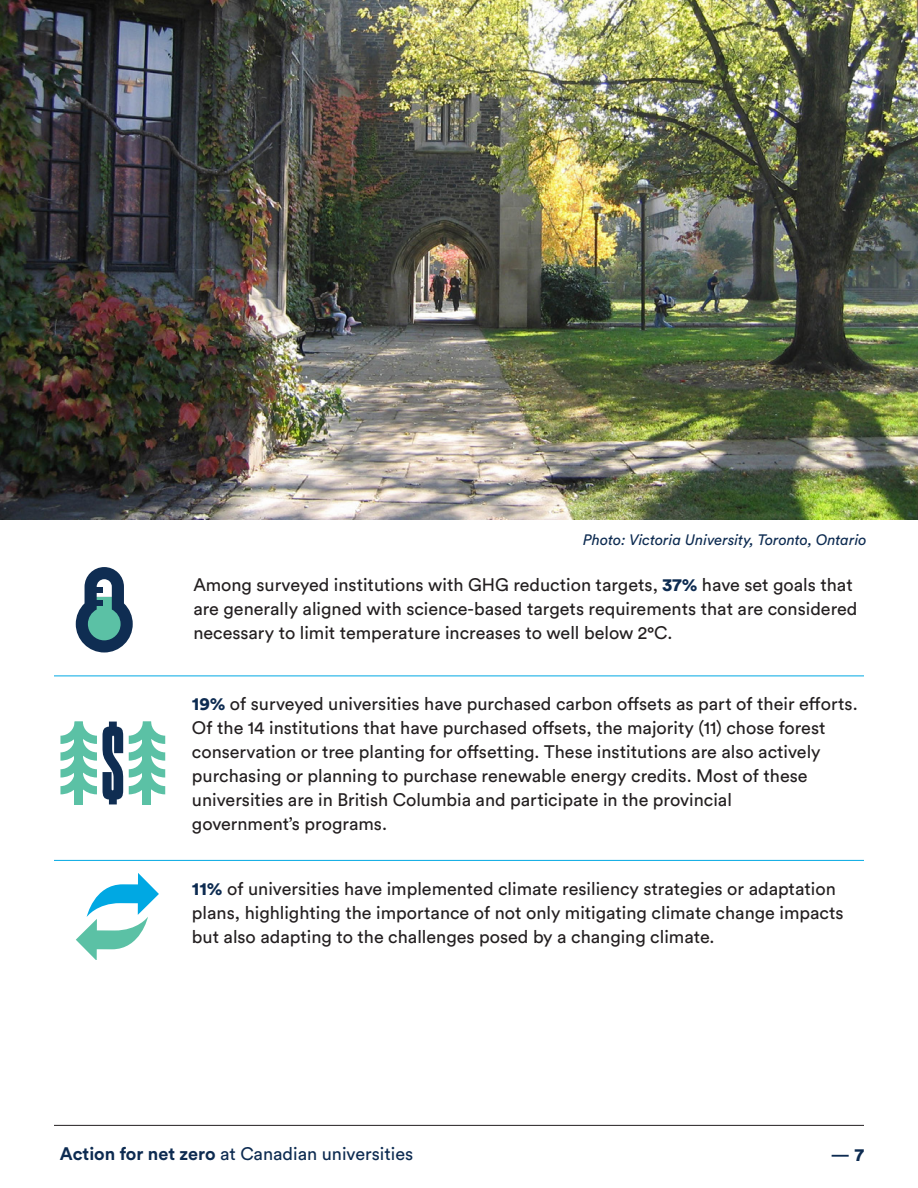
<style>
.page{position:relative;width:918px;height:1188px;background:#fff}
.page>*{position:absolute;margin:0;border:0;box-sizing:border-box;transform-origin:0 0}
.chart_text{font:18px/24px "Circular Std";color:#231f20}
.body{font:18px/24px "Circular Std";color:#231f20}
.t1{font:18px "Circular Std";color:#0d2b51}
.t2{font:500 18px "Circular Std";color:#0d2b51}
.t3{font:italic 15px "Circular Std";color:#0d2b51}
.s1{font-weight:900;color:#0d2b51}
.s2{font-weight:700}
.s3{font-weight:900}
</style>
<div class="page">
<hr style="left:54px;top:676px;width:810px;height:1px;background:#00a8e3">
<hr style="left:54px;top:860px;width:810px;height:1px;background:#00a8e3">
<svg style="left:76px;top:567px;width:57px;height:85px"></svg>
<div style="left:91px;top:587px;width:11px;height:6px;background:#0f2d52"></div>
<div style="left:91px;top:600px;width:11px;height:6px;background:#0f2d52"></div>
<svg style="left:60px;top:722px;width:37px;height:72px"></svg>
<div style="left:75px;top:727px;width:8px;height:78px;background:#5bc1a5"></div>
<svg style="left:129px;top:722px;width:36px;height:72px"></svg>
<div style="left:143px;top:727px;width:8px;height:78px;background:#5bc1a5"></div>
<svg style="left:103px;top:722px;width:20px;height:82px"></svg>
<svg style="left:76px;top:873px;width:83px;height:86px"></svg>
<img style="left:0;top:0;width:918px;height:520px">
<hr style="left:54px;top:1125px;width:810px;height:1px;background:#231f20">
<p class="t3" style="left:583px;top:531px;width:285px">Photo: Victoria University, Toronto, Ontario</p>
<p class="body" style="left:193px;top:572px;width:666px">Among surveyed institutions with GHG reduction targets, <span class="s1">37%</span> have set goals that are generally aligned with science-based targets requirements that are considered necessary to limit temperature increases to well below 2°C.</p>
<p class="chart_text" style="left:192px;top:691px;width:667px"><span class="s1">19%</span> of surveyed universities have purchased carbon offsets as part of their efforts.<br>Of the 14 institutions that have purchased offsets, the majority (11) chose forest conservation or tree planting for offsetting. These institutions are also actively purchasing or planning to purchase renewable energy credits. Most of these universities are in British Columbia and participate in the provincial<br>government’s programs.</p>
<p class="chart_text" style="left:192px;top:876px;width:653px"><span class="s1">11%</span> of universities have implemented climate resiliency strategies or adaptation plans, highlighting the importance of not only mitigating climate change impacts but also adapting to the challenges posed by a changing climate.</p>
<p class="t1" style="left:60px;top:1143px;width:355px"><span class="s2">Action for net zero</span> at Canadian universities</p>
<p class="t2" style="left:831px;top:1143px;width:35px">— <span class="s3">7</span></p>
</div>
